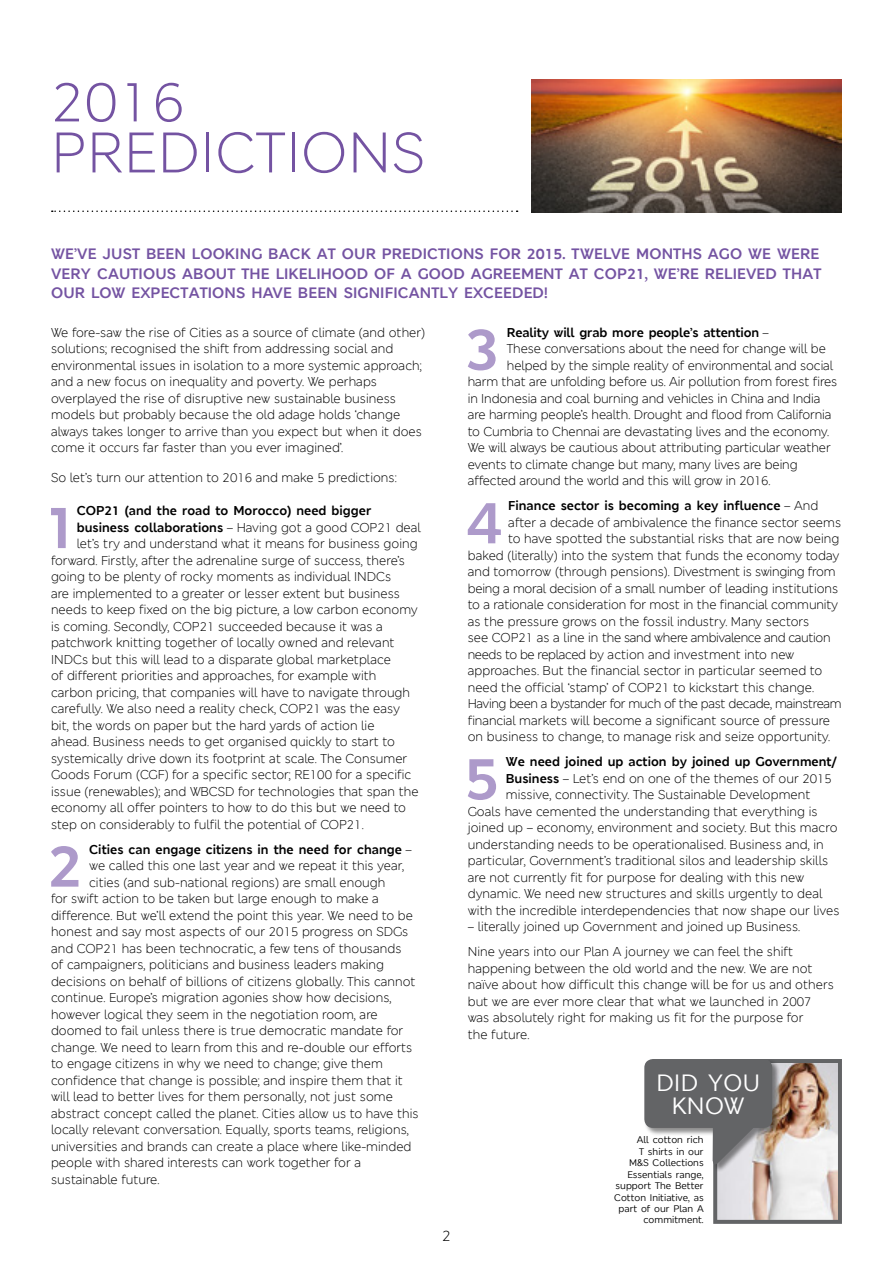
<style>
.page{position:relative;width:893px;height:1263px;background:#fff}
.page>*{position:absolute;margin:0;border:0;box-sizing:border-box;transform-origin:0 0}
.t1{font:700 59.85px "MS London";color:#ad9aca}
.t2{font:57px/51px "MS London";letter-spacing:.02em;color:#7453a2}
.t3{font:600 23.4px/23.4px "MS London";letter-spacing:.02em;color:#fff;text-align:center}
.t4{font:700 15px/19.5px "MS London";letter-spacing:.01em;color:#7453a2}
.t5{font:15px "MS London";color:#000}
.t6{font:12.75px/16.5px "MS London";color:#000}
.t7{font:700 12.75px/16.5px "MS London";color:#000}
.t8{font:12.75px "MS London";letter-spacing:-.02em;color:#000}
.t9{font:600 9.6px/11.4px "MS London";color:#000;text-align:right}
.s1{font-weight:400}
.s2{font-weight:700}
</style>
<div class="page">
<img style="left:532px;top:79px;width:310px;height:133px">
<svg style="left:52px;top:210px;width:466px;height:2px"></svg>
<img style="left:718px;top:1064px;width:119px;height:155px">
<div style="left:713px;top:1059px;width:129px;height:165px;border:4px solid #636466"></div>
<div style="left:645px;top:1059px;width:135px;height:113px;background:#000;opacity:.45"></div>
<svg style="left:644px;top:1059px;width:128px;height:109px"></svg>
<h2 class="t2" style="left:51px;top:75px;width:376px">2016 predictions</h2>
<p class="t4" style="left:51px;top:244px;width:750px;text-indent:123px">n looking back at our predictions for 2015. Twelve months ago we were very cautious about the likelihood of a good agree</p>
<p class="t4" style="left:51px;top:244px;width:105px">We’ve just bee</p>
<p class="t4" style="left:521px;top:264px;width:85px">ment at COP</p>
<p class="t4" style="left:627px;top:264px;width:196px">21, we’re relieved that</p>
<p class="t4" style="left:51px;top:283px;width:257px">our low expectations have bee</p>
<p class="t4" style="left:326px;top:283px;width:223px">n significantly exceeded!</p>
<p class="t6" style="left:51px;top:324px;width:376px">We fore-saw the rise of Cities as a source of climate (and other) solutions; recognised the shift from addressing social and environmental issues in isolation to a more systemic approach; and a new focus on inequality and poverty. We perhaps overplayed the rise of disruptive new sustainable business models but probably because the old adage holds ‘change always takes longer to arrive than you expect but when it does come it occurs far faster than you ever imagined’.</p>
<p class="t6" style="left:51px;top:469px;width:347px">So let’s turn our attention to 2016 and make 5 predictions:</p>
<h1 class="t1" style="left:44px;top:488px;width:36px">1</h1>
<p class="t7" style="left:77px;top:502px;width:10px">COP</p>
<p class="t7" style="left:77px;top:502px;width:296px;text-indent:28px">21 (and the road to Morocco) need bigger business collaborations <span class="s1">– Having got a good COP</span></p>
<p class="t6" style="left:377px;top:519px;width:45px">21 deal</p>
<p class="t6" style="left:77px;top:535px;width:342px">let’s try and understand what it means for business going</p>
<p class="t6" style="left:51px;top:552px;width:355px">forward. Firstly, after the adrenaline surge of success, there’s</p>
<p class="t6" style="left:51px;top:568px;width:312px">going to be plenty of rocky moments as individual INDC</p>
<p class="t6" style="left:51px;top:568px;width:368px;text-indent:334px">s<br>are implemented to a greater or lesser extent but business needs to keep fixed on the big picture, a low carbon economy is coming. Secondly, COP</p>
<p class="t6" style="left:51px;top:618px;width:345px;text-indent:149px">21 succeeded because it was a patchwork knitting together of locally owned and relevant<br>INDC</p>
<p class="t6" style="left:51px;top:651px;width:361px;text-indent:31px">s but this will lead to a disparate global marketplace<br>of different priorities and approaches, for example with carbon pricing, that companies will have to navigate through carefully. We also need a reality check, COP</p>
<p class="t6" style="left:51px;top:700px;width:362px;text-indent:255px">21 was the easy bit, the words on paper but the hard yards of action lie ahead. Business needs to get organised quickly to start to systemically drive down its footprint at scale. The Consumer Goods Forum (CGF) for a specific sector; RE100 for a specific issue (renewables); and WBCSD</p>
<p class="t6" style="left:51px;top:783px;width:369px;text-indent:187px">for technologies that span the economy all offer pointers to how to do this but we need to step on considerably to fulfil the potential of COP21.</p>
<h1 class="t1" style="left:47px;top:827px;width:37px">2</h1>
<p class="t7" style="left:89px;top:841px;width:324px">Cities can engage citizens in the need for change <span class="s1">–</span></p>
<p class="t6" style="left:89px;top:857px;width:316px">we called this one last year and we repeat it this year,</p>
<p class="t6" style="left:89px;top:874px;width:298px">cities (and sub-national regions) are small enough</p>
<p class="t6" style="left:51px;top:890px;width:329px">for swift action to be taken but large enough to make a</p>
<p class="t6" style="left:51px;top:907px;width:364px">difference. But we’ll extend the point this year. We need to be</p>
<p class="t6" style="left:51px;top:923px;width:359px">honest and say most aspects of our 2015 progress on SDGs</p>
<p class="t6" style="left:51px;top:940px;width:36px">and COP</p>
<p class="t6" style="left:51px;top:940px;width:369px;text-indent:52px">21 has been technocratic, a few tens of thousands<br>of campaigners, politicians and business leaders making decisions on behalf of billions of citizens globally. This cannot continue. Europe’s migration agonies show how decisions, however logical they seem in the negotiation room, are doomed to fail unless there is true democratic mandate for change. We need to learn from this and re-double our efforts to engage citizens in why we need to change; give them confidence that change is possible; and inspire them that it will lead to better lives for them personally, not just some abstract concept called the planet. Cities allow us to have this locally relevant conversation. Equally, sports teams, religions, universities and brands can create a place where like-minded people with shared interests can work together for a sustainable future.</p>
<p class="t5" style="left:442px;top:1226px;width:10px">2</p>
<h1 class="t1" style="left:465px;top:310px;width:37px">3</h1>
<p class="t7" style="left:507px;top:324px;width:264px">Reality will grab more people’s attention <span class="s1">–</span></p>
<p class="t6" style="left:507px;top:340px;width:320px">These conversations about the need for change will be</p>
<p class="t6" style="left:507px;top:357px;width:328px">helped by the simple reality of environmental and social</p>
<p class="t6" style="left:468px;top:373px;width:371px">harm that are unfolding before us. Air pollution from forest fires</p>
<p class="t6" style="left:468px;top:390px;width:354px">in I ndonesia and coal burning and vehicles in China and I ndia</p>
<p class="t6" style="left:468px;top:406px;width:365px">are harming people’s health. Drought and flood from California</p>
<p class="t6" style="left:468px;top:423px;width:363px">to Cumbria to Chennai are devastating lives and the economy.</p>
<p class="t6" style="left:468px;top:439px;width:364px">We will always be cautious about attributing particular weather</p>
<p class="t6" style="left:468px;top:456px;width:331px">events to climate change but many, many lives are being</p>
<p class="t6" style="left:468px;top:472px;width:304px">affected around the world and this will grow in 2016.</p>
<h1 class="t1" style="left:466px;top:483px;width:37px">4</h1>
<p class="t7" style="left:508px;top:498px;width:312px">Finance sector is becoming a key influence <span class="s1">– And</span></p>
<p class="t6" style="left:508px;top:514px;width:334px">after a decade of ambivalence the finance sector seems</p>
<p class="t6" style="left:508px;top:530px;width:332px">to have spotted the substantial risks that are now being</p>
<p class="t6" style="left:468px;top:547px;width:373px">baked (literally) into the system that funds the economy today</p>
<p class="t8" style="left:468px;top:564px;width:369px">and tomorrow (through pensions). Divestment is swinging from</p>
<p class="t6" style="left:468px;top:580px;width:372px">being a moral decision of a small number of leading institutions</p>
<p class="t6" style="left:468px;top:596px;width:372px">to a rationale consideration for most in the financial community</p>
<p class="t6" style="left:468px;top:613px;width:343px">as the pressure grows on the fossil industry. Many sectors</p>
<p class="t6" style="left:468px;top:629px;width:34px">see COP</p>
<p class="t6" style="left:468px;top:629px;width:376px;text-indent:51px">21 as a line in the sand where ambivalence and caution needs to be replaced by action and investment into new approaches. But the financial sector in particular seemed to need the official ‘stamp’ of COP21 to kickstart this change.<br>Having been a bystander for much of the past decade, mainstream financial markets will become a significant source of pressure on business to change, to manage risk and seize opportunity.</p>
<h1 class="t1" style="left:464px;top:739px;width:37px">5</h1>
<p class="t7" style="left:506px;top:754px;width:333px">We need joined up action by joined up Government/</p>
<p class="t6" style="left:506px;top:770px;width:328px"><span class="s2">Business</span> – Let’s end on one of the themes of our 2015</p>
<p class="t6" style="left:506px;top:786px;width:306px">missive, connectivity. The Sustainable Development</p>
<p class="t6" style="left:468px;top:803px;width:351px">Goals have cemented the understanding that everything is</p>
<p class="t6" style="left:468px;top:819px;width:371px">joined up – economy, environment and society. But this macro</p>
<p class="t6" style="left:468px;top:836px;width:357px">understanding needs to be operationalised. Business and, in</p>
<p class="t6" style="left:468px;top:852px;width:362px">particular, Government’s traditional silos and leadership skills</p>
<p class="t6" style="left:468px;top:869px;width:338px">are not currently fit for purpose for dealing with this new</p>
<p class="t6" style="left:468px;top:885px;width:356px">dynamic. We need new structures and skills urgently to deal</p>
<p class="t6" style="left:468px;top:902px;width:373px">with the incredible interdependencies that now shape our lives</p>
<p class="t6" style="left:468px;top:914px;width:334px;line-height:25px">– literally joined up Government and joined up Business.<br>Nine years into our Plan A journey we can feel the shift</p>
<p class="t6" style="left:468px;top:960px;width:368px">happening between the old world and the new. We are not naïve about how difficult this change will be for us and others but we are ever more clear that what we launched in 2007 was absolutely right for making us fit for the purpose for<br>the future.</p>
<h3 class="t3" style="left:656px;top:1070px;width:105px">DID You know</h3>
<p class="t9" style="left:614px;top:1134px;width:91px">All cotton rich<br>T shirts in our<br>M&amp;S Collections<br>Essentials range, support The Better<br>Cotton Initiative, as part of our Plan A commitment.</p>
</div>
